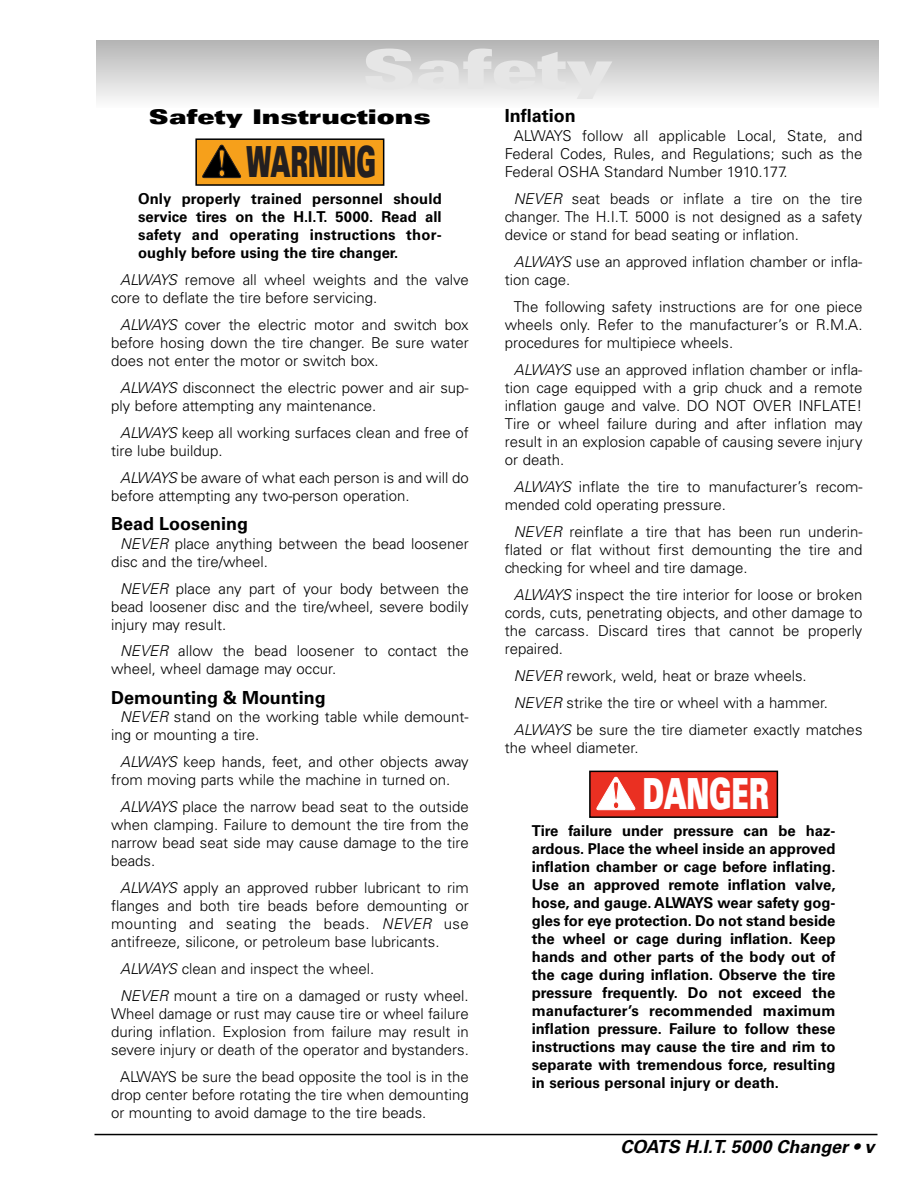
<style>
.page{position:relative;width:918px;height:1188px;background:#fff}
.page>*{position:absolute;margin:0;border:0;box-sizing:border-box;transform-origin:0 0}
.t1{font:900 expanded 54px "Univers";color:#e6e6e6}
.t2{font:900 expanded 42.9px "Univers";letter-spacing:-.005em;color:#231f20;scale:.42 1}
.t3{font:900 expanded 42.9px "Univers";letter-spacing:-.005em;color:#fff;scale:.48 1}
.t4{font:900 expanded 20.25px "Univers";color:#000}
.t5{font:700 18px "Univers";color:#000}
.t6{font:italic 700 18px "Univers";color:#000}
.t7{font:300 15px/18px "Univers";color:#000}
.t8{font:700 15px/18px "Univers";color:#000;text-align:justify}
.s1{font-style:italic}
</style>
<div class="page">
<div style="left:591px;top:772px;width:186px;height:44px;background:#ea3022"></div>
<svg style="left:596px;top:777px;width:39px;height:33px"></svg>
<div style="left:589px;top:771px;width:189px;height:47px;border:2px solid #000"></div>
<div style="left:197px;top:140px;width:186px;height:44px;background:#f6a01b"></div>
<svg style="left:202px;top:145px;width:39px;height:33px"></svg>
<div style="left:195px;top:138px;width:189px;height:48px;border:2px solid #000"></div>
<div style="left:96px;top:40px;width:783px;height:68px;background:linear-gradient(to bottom,#b4b4b4,#fbfbfb)"></div>
<hr style="left:94px;top:1134px;width:784px;height:1px;background:#000">
<h1 class="t1" style="left:362px;top:50px;width:252px">Safety</h1>
<h3 class="t4" style="left:149px;top:109px;width:283px">Safety Instructions</h3>
<h2 class="t2" style="left:246px;top:146px;width:310px">WARNING</h2>
<p class="t8" style="left:138px;top:191px;width:305px">Only properly trained personnel should service tires on the H.I.T. 5000. Read all safety and operating instructions thor&shy;oughly before using the tire changer.</p>
<p class="t7" style="left:111px;top:272px;width:359px;text-indent:9px"><span class="s1">ALWAYS</span> remove all wheel weights and the valve core to deflate the tire before servicing.</p>
<p class="t7" style="left:111px;top:317px;width:359px;text-align:justify;text-indent:9px"><span class="s1">ALWAYS</span> cover the electric motor and switch box before hosing down the tire changer. Be sure water does not enter the motor or switch box.</p>
<p class="t7" style="left:111px;top:380px;width:359px;text-indent:9px"><span class="s1">ALWAYS</span> disconnect the electric power and air sup&shy;ply before attempting any maintenance.</p>
<p class="t7" style="left:111px;top:425px;width:359px;text-indent:9px"><span class="s1">ALWAYS</span> keep all working surfaces clean and free of tire lube buildup.</p>
<p class="t7" style="left:111px;top:470px;width:359px;text-indent:9px"><span class="s1">ALWAYS</span>be aware of what each person is and will do before attempting any two-person operation.</p>
<p class="t5" style="left:111px;top:517px;width:139px">Bead Loosening</p>
<p class="t7" style="left:111px;top:536px;width:359px;text-indent:9px"><span class="s1">NEVER</span> place anything between the bead loosener disc and the tire/wheel.</p>
<p class="t7" style="left:111px;top:581px;width:359px;text-align:justify;text-indent:9px"><span class="s1">NEVER</span> place any part of your body between the bead loosener disc and the tire/wheel, severe bodily injury may result.</p>
<p class="t7" style="left:111px;top:644px;width:359px;text-indent:9px"><span class="s1">NEVER</span> allow the bead loosener to contact the wheel, wheel damage may occur.</p>
<p class="t5" style="left:111px;top:691px;width:216px">Demounting &amp; Mounting</p>
<p class="t7" style="left:111px;top:709px;width:359px;text-indent:9px"><span class="s1">NEVER</span> stand on the working table while demount&shy;ing or mounting a tire.</p>
<p class="t7" style="left:111px;top:754px;width:359px;text-indent:9px"><span class="s1">ALWAYS</span> keep hands, feet, and other objects away from moving parts while the machine in turned on.</p>
<p class="t7" style="left:111px;top:799px;width:359px;text-align:justify;text-indent:9px"><span class="s1">ALWAYS</span> place the narrow bead seat to the outside when clamping. Failure to demount the tire from the narrow bead seat side may cause damage to the tire beads.</p>
<p class="t7" style="left:111px;top:880px;width:359px;text-align:justify;text-indent:9px"><span class="s1">ALWAYS</span> apply an approved rubber lubricant to rim flanges and both tire beads before demounting or mounting and seating the beads. <span class="s1">NEVER</span> use antifreeze, silicone, or petroleum base lubricants.</p>
<p class="t7" style="left:120px;top:957px;width:350px;line-height:27px"><span class="s1">ALWAYS</span> clean and inspect the wheel.<br><span class="s1">NEVER</span> mount a tire on a damaged or rusty wheel.</p>
<p class="t7" style="left:111px;top:1006px;width:359px;text-align:justify">Wheel damage or rust may cause tire or wheel failure during inflation. Explosion from failure may result in severe injury or death of the operator and bystanders.</p>
<p class="t7" style="left:111px;top:1069px;width:359px;text-align:justify;text-indent:9px">ALWAYS be sure the bead opposite the tool is in the drop center before rotating the tire when demounting or mounting to avoid damage to the tire beads.</p>
<p class="t5" style="left:505px;top:109px;width:72px">Inflation</p>
<p class="t7" style="left:505px;top:128px;width:359px;text-align:justify;text-indent:9px">ALWAYS follow all applicable Local, State, and Federal Codes, Rules, and Regulations; such as the Federal OSHA Standard Number 1910.177.</p>
<p class="t7" style="left:505px;top:191px;width:359px;text-align:justify;text-indent:9px"><span class="s1">NEVER</span> seat beads or inflate a tire on the tire changer. The H.I.T. 5000 is not designed as a safety device or stand for bead seating or inflation.</p>
<p class="t7" style="left:505px;top:254px;width:359px;text-indent:9px"><span class="s1">ALWAYS</span> use an approved inflation chamber or infla&shy;tion cage.</p>
<p class="t7" style="left:505px;top:299px;width:359px;text-align:justify;text-indent:9px">The following safety instructions are for one piece wheels only. Refer to the manufacturer’s or R.M.A. procedures for multipiece wheels.</p>
<p class="t7" style="left:505px;top:362px;width:359px;text-align:justify;text-indent:9px"><span class="s1">ALWAYS</span> use an approved inflation chamber or infla&shy;tion cage equipped with a grip chuck and a remote inflation gauge and valve. DO NOT OVER INFLATE!<br>Tire or wheel failure during and after inflation may result in an explosion capable of causing severe injury or death.</p>
<p class="t7" style="left:505px;top:479px;width:359px;text-indent:9px"><span class="s1">ALWAYS</span> inflate the tire to manufacturer’s recom&shy;mended cold operating pressure.</p>
<p class="t7" style="left:505px;top:524px;width:359px;text-align:justify;text-indent:9px"><span class="s1">NEVER</span> reinflate a tire that has been run underin&shy;flated or flat without first demounting the tire and checking for wheel and tire damage.</p>
<p class="t7" style="left:505px;top:587px;width:359px;text-align:justify;text-indent:9px"><span class="s1">ALWAYS</span> inspect the tire interior for loose or broken cords, cuts, penetrating objects, and other damage to the carcass. Discard tires that cannot be properly repaired.</p>
<p class="t7" style="left:514px;top:664px;width:350px;line-height:27px"><span class="s1">NEVER</span> rework, weld, heat or braze wheels.<br><span class="s1">NEVER</span> strike the tire or wheel with a hammer.<br><span class="s1">ALWAYS</span> be sure the tire diameter exactly matches</p>
<p class="t7" style="left:505px;top:740px;width:135px">the wheel diameter.</p>
<h2 class="t3" style="left:642px;top:778px;width:265px">DANGER</h2>
<p class="t8" style="left:532px;top:823px;width:305px">Tire failure under pressure can be haz&shy;ardous. Place the wheel inside an approved inflation chamber or cage before inflating.<br>Use an approved remote inflation valve, hose, and gauge. ALWAYS wear safety gog&shy;gles for eye protection. Do not stand beside the wheel or cage during inflation. Keep hands and other parts of the body out of the cage during inflation. Observe the tire pressure frequently. Do not exceed the manufacturer’s recommended maximum inflation pressure. Failure to follow these instructions may cause the tire and rim to separate with tremendous force, resulting in serious personal injury or death.</p>
<p class="t6" style="left:620px;top:1140px;width:259px">COATS H.I.T.5000 Changer • v</p>
</div>
